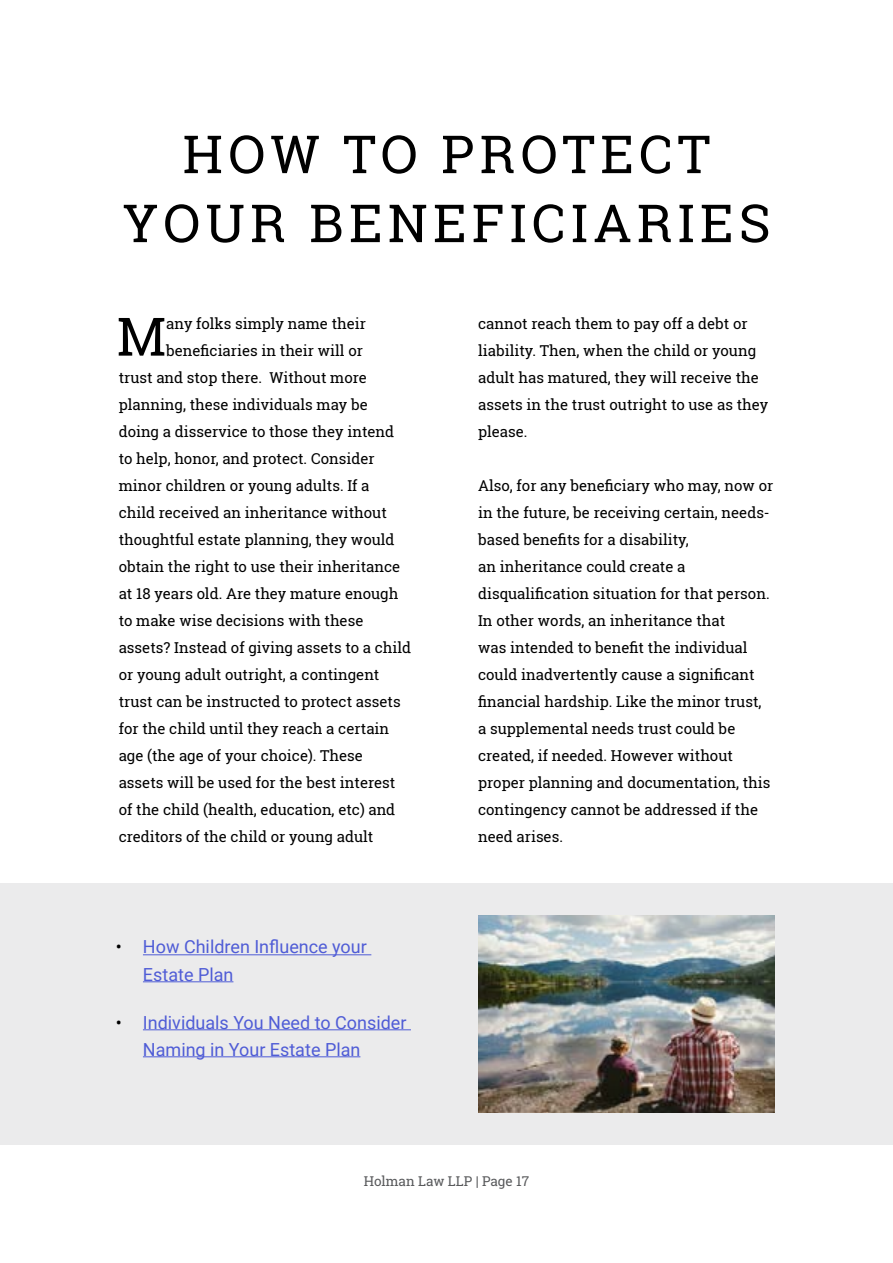
<style>
.page{position:relative;width:893px;height:1263px;background:#fff}
.page>*{position:absolute;margin:0;border:0;box-sizing:border-box;transform-origin:0 0}
.t1{font:52.95px "Roboto Slab";color:#000}
.t2{font:52.5px/69px "Roboto Slab";letter-spacing:.1em;color:#000;text-align:center}
.t3{font:18px/27px "Roboto";color:#4f5cd6}
.t4{font:15px/27px "Roboto Slab";color:#000}
.t5{font:13.5px "Roboto Slab";color:#58595b}
.s1{color:#000}
</style>
<div class="page">
<div style="left:0;top:883px;width:893px;height:262px;background:#ebebec"></div>
<img style="left:478px;top:915px;width:296px;height:198px">
<hr style="left:143px;top:954px;width:228px;height:1px;background:#4f5cd6">
<hr style="left:143px;top:981px;width:90px;height:1px;background:#4f5cd6">
<hr style="left:143px;top:1029px;width:268px;height:1px;background:#4f5cd6">
<hr style="left:143px;top:1056px;width:217px;height:1px;background:#4f5cd6">
<h2 class="t2" style="left:122px;top:119px;width:650px">HOW TO PROTECT<br>YOUR BENEFICIARIES</h2>
<h1 class="t1" style="left:117px;top:300px;width:51px">M</h1>
<p class="t4" style="left:166px;top:309px;width:201px">any folks simply name their</p>
<p class="t4" style="left:166px;top:336px;width:198px">beneficiaries in their will or</p>
<p class="t4" style="left:119px;top:363px;width:250px">trust and stop there. Without more</p>
<p class="t4" style="left:119px;top:390px;width:251px">planning, these individuals may be</p>
<p class="t4" style="left:119px;top:417px;width:277px">doing a disservice to those they intend</p>
<p class="t4" style="left:119px;top:444px;width:257px">to help, honor, and protect. Consider</p>
<p class="t4" style="left:119px;top:471px;width:252px">minor children or young adults. If a</p>
<p class="t4" style="left:119px;top:498px;width:270px">child received an inheritance without</p>
<p class="t4" style="left:119px;top:525px;width:277px">thoughtful estate planning, they would</p>
<p class="t4" style="left:119px;top:552px;width:283px">obtain the right to use their inheritance</p>
<p class="t4" style="left:119px;top:579px;width:281px">at 18 years old. Are they mature enough</p>
<p class="t4" style="left:119px;top:606px;width:246px">to make wise decisions with these</p>
<p class="t4" style="left:119px;top:633px;width:294px">assets? Instead of giving assets to a child</p>
<p class="t4" style="left:119px;top:660px;width:262px">or young adult outright, a contingent</p>
<p class="t4" style="left:119px;top:687px;width:283px">trust can be instructed to protect assets</p>
<p class="t4" style="left:119px;top:714px;width:272px">for the child until they reach a certain</p>
<p class="t4" style="left:119px;top:741px;width:246px">age (the age of your choice). These</p>
<p class="t4" style="left:119px;top:768px;width:278px">assets will be used for the best interest</p>
<p class="t4" style="left:119px;top:795px;width:278px">of the child (health, education, etc) and</p>
<p class="t4" style="left:119px;top:822px;width:256px">creditors of the child or young adult</p>
<p class="t3" style="left:143px;top:933px;width:225px;text-indent:-27px"><span class="s1">•</span> How Children Influence your<br>Estate Plan</p>
<p class="t3" style="left:143px;top:1008px;width:265px;text-indent:-27px"><span class="s1">•</span> Individuals You Need to Consider<br>Naming in Your Estate Plan</p>
<p class="t4" style="left:478px;top:309px;width:292px">cannot reach them to pay off a debt or liability. Then, when the child or young adult has matured, they will receive the assets in the trust outright to use as they please.</p>
<p class="t4" style="left:478px;top:471px;width:297px">Also, for any beneficiary who may, now or in the future, be receiving certain, needs&shy;based benefits for a disability,<br>an inheritance could create a disqualification situation for that person.<br>In other words, an inheritance that<br>was intended to benefit the individual could inadvertently cause a significant financial hardship. Like the minor trust, a supplemental needs trust could be created, if needed. However without proper planning and documentation, this contingency cannot be addressed if the need arises.</p>
<p class="t5" style="left:364px;top:1172px;width:167px">Holman Law LLP | Page 17</p>
</div>
